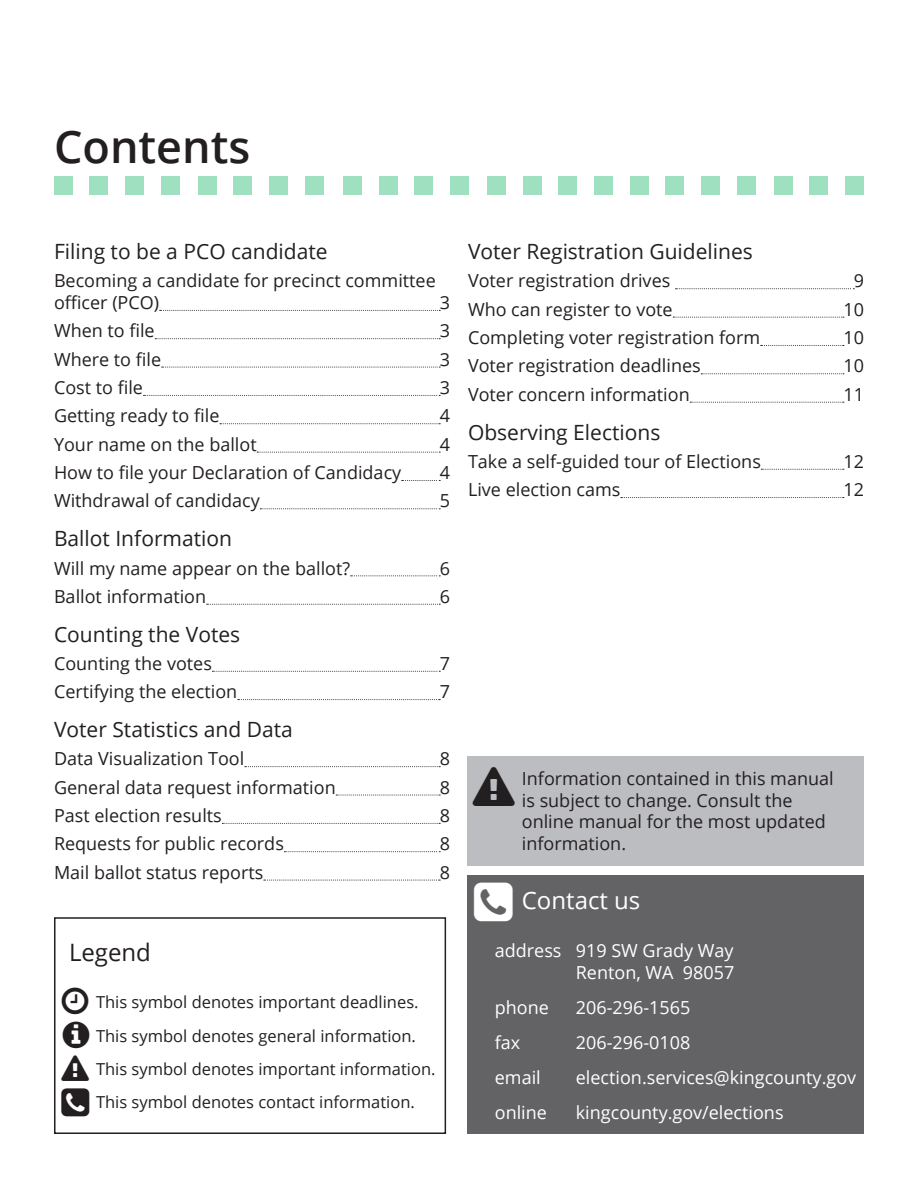
<style>
.page{position:relative;width:918px;height:1188px;background:#fff}
.page>*{position:absolute;margin:0;border:0;box-sizing:border-box;transform-origin:0 0}
.Chapter_Header{font:600 45px "Open Sans";color:#231f20}
.Section_Header{font:24px "Open Sans";color:#fff}
.Section_Header-2{font:24px "Open Sans";color:#231f20}
.TOC_Level_1{font:21px "Open Sans";color:#231f20}
.Box_header_-_white{font:18px/21.6px "Open Sans";color:#231f20}
.Box_text-_white{font:18px/21.6px "Open Sans";color:#fff;text-align:right}
.Section_text{font:16.5px "Open Sans";color:#231f20}
</style>
<div class="page">
<svg style="left:160px;top:310px;width:280px;height:1px"></svg>
<svg style="left:155px;top:338px;width:285px;height:1px"></svg>
<svg style="left:162px;top:367px;width:278px;height:1px"></svg>
<svg style="left:143px;top:395px;width:297px;height:1px"></svg>
<svg style="left:220px;top:423px;width:220px;height:1px"></svg>
<svg style="left:257px;top:452px;width:183px;height:1px"></svg>
<svg style="left:402px;top:480px;width:38px;height:1px"></svg>
<svg style="left:260px;top:508px;width:180px;height:1px"></svg>
<svg style="left:351px;top:575px;width:89px;height:1px"></svg>
<svg style="left:207px;top:604px;width:233px;height:1px"></svg>
<svg style="left:212px;top:671px;width:228px;height:1px"></svg>
<svg style="left:238px;top:699px;width:202px;height:1px"></svg>
<svg style="left:245px;top:766px;width:195px;height:1px"></svg>
<svg style="left:336px;top:795px;width:104px;height:1px"></svg>
<svg style="left:222px;top:823px;width:218px;height:1px"></svg>
<svg style="left:284px;top:851px;width:156px;height:1px"></svg>
<svg style="left:264px;top:880px;width:176px;height:1px"></svg>
<svg style="left:675px;top:288px;width:179px;height:1px"></svg>
<svg style="left:673px;top:317px;width:171px;height:1px"></svg>
<svg style="left:761px;top:345px;width:83px;height:1px"></svg>
<svg style="left:701px;top:373px;width:143px;height:1px"></svg>
<svg style="left:690px;top:402px;width:154px;height:1px"></svg>
<svg style="left:761px;top:469px;width:83px;height:1px"></svg>
<svg style="left:621px;top:497px;width:223px;height:1px"></svg>
<div style="left:54px;top:176px;width:18px;height:19px;background:#9fe0c0"></div>
<div style="left:90px;top:176px;width:18px;height:19px;background:#9fe0c0"></div>
<div style="left:125px;top:176px;width:19px;height:19px;background:#9fe0c0"></div>
<div style="left:161px;top:176px;width:18px;height:19px;background:#9fe0c0"></div>
<div style="left:198px;top:176px;width:18px;height:19px;background:#9fe0c0"></div>
<div style="left:234px;top:176px;width:18px;height:19px;background:#9fe0c0"></div>
<div style="left:269px;top:176px;width:19px;height:19px;background:#9fe0c0"></div>
<div style="left:305px;top:176px;width:18px;height:19px;background:#9fe0c0"></div>
<div style="left:343px;top:176px;width:19px;height:19px;background:#9fe0c0"></div>
<div style="left:379px;top:176px;width:18px;height:19px;background:#9fe0c0"></div>
<div style="left:415px;top:176px;width:18px;height:19px;background:#9fe0c0"></div>
<div style="left:450px;top:176px;width:19px;height:19px;background:#9fe0c0"></div>
<div style="left:487px;top:176px;width:19px;height:19px;background:#9fe0c0"></div>
<div style="left:523px;top:176px;width:18px;height:19px;background:#9fe0c0"></div>
<div style="left:559px;top:176px;width:18px;height:19px;background:#9fe0c0"></div>
<div style="left:594px;top:176px;width:19px;height:19px;background:#9fe0c0"></div>
<div style="left:630px;top:176px;width:18px;height:19px;background:#9fe0c0"></div>
<div style="left:666px;top:176px;width:18px;height:19px;background:#9fe0c0"></div>
<div style="left:701px;top:176px;width:19px;height:19px;background:#9fe0c0"></div>
<div style="left:737px;top:176px;width:18px;height:19px;background:#9fe0c0"></div>
<div style="left:774px;top:176px;width:18px;height:19px;background:#9fe0c0"></div>
<div style="left:810px;top:176px;width:18px;height:19px;background:#9fe0c0"></div>
<div style="left:845px;top:176px;width:19px;height:19px;background:#9fe0c0"></div>
<div style="left:54px;top:917px;width:392px;height:217px;border:2px solid #231f20"></div>
<div style="left:468px;top:756px;width:396px;height:109px;background:#bcbdc0"></div>
<div style="left:468px;top:875px;width:396px;height:259px;background:#636366"></div>
<p class="Chapter_Header" style="left:54px;top:116px;width:198px">Contents</p>
<p class="TOC_Level_1" style="left:54px;top:237px;width:275px">Filing to be a PCO candidate</p>
<p class="Box_header_-_white" style="left:54px;top:270px;width:383px">Becoming a candidate for precinct committee officer (PCO)</p>
<p class="Box_header_-_white" style="left:440px;top:291px;width:12px">3</p>
<p class="Box_header_-_white" style="left:54px;top:320px;width:102px">When to file</p>
<p class="Box_header_-_white" style="left:440px;top:320px;width:12px">3</p>
<p class="Box_header_-_white" style="left:54px;top:348px;width:109px">Where to file</p>
<p class="Box_header_-_white" style="left:440px;top:348px;width:12px">3</p>
<p class="Box_header_-_white" style="left:54px;top:376px;width:91px">Cost to file</p>
<p class="Box_header_-_white" style="left:440px;top:376px;width:12px">3</p>
<p class="Box_header_-_white" style="left:54px;top:405px;width:167px">Getting ready to file</p>
<p class="Box_header_-_white" style="left:440px;top:405px;width:12px">4</p>
<p class="Box_header_-_white" style="left:54px;top:433px;width:204px">Your name on the ballot</p>
<p class="Box_header_-_white" style="left:440px;top:433px;width:12px">4</p>
<p class="Box_header_-_white" style="left:54px;top:461px;width:349px">How to file your Declaration of Candidacy</p>
<p class="Box_header_-_white" style="left:440px;top:461px;width:12px">4</p>
<p class="Box_header_-_white" style="left:54px;top:490px;width:207px">Withdrawal of candidacy</p>
<p class="Box_header_-_white" style="left:440px;top:490px;width:12px">5</p>
<p class="TOC_Level_1" style="left:54px;top:524px;width:180px">Ballot Information</p>
<p class="Box_header_-_white" style="left:54px;top:557px;width:298px">Will my name appear on the ballot?</p>
<p class="Box_header_-_white" style="left:440px;top:557px;width:12px">6</p>
<p class="Box_header_-_white" style="left:54px;top:585px;width:154px">Ballot information</p>
<p class="Box_header_-_white" style="left:440px;top:585px;width:12px">6</p>
<p class="TOC_Level_1" style="left:54px;top:620px;width:188px">Counting the Votes</p>
<p class="Box_header_-_white" style="left:54px;top:652px;width:159px">Counting the votes</p>
<p class="Box_header_-_white" style="left:440px;top:652px;width:12px">7</p>
<p class="Box_header_-_white" style="left:54px;top:680px;width:185px">Certifying the election</p>
<p class="Box_header_-_white" style="left:440px;top:680px;width:12px">7</p>
<p class="TOC_Level_1" style="left:54px;top:715px;width:240px">Voter Statistics and Data</p>
<p class="Box_header_-_white" style="left:54px;top:748px;width:192px">Data Visualization Tool</p>
<p class="Box_header_-_white" style="left:440px;top:748px;width:12px">8</p>
<p class="Box_header_-_white" style="left:54px;top:776px;width:283px">General data request information</p>
<p class="Box_header_-_white" style="left:440px;top:776px;width:12px">8</p>
<p class="Box_header_-_white" style="left:54px;top:804px;width:169px">Past election results</p>
<p class="Box_header_-_white" style="left:440px;top:804px;width:12px">8</p>
<p class="Box_header_-_white" style="left:54px;top:833px;width:231px">Requests for public records</p>
<p class="Box_header_-_white" style="left:440px;top:833px;width:12px">8</p>
<p class="Box_header_-_white" style="left:54px;top:861px;width:211px">Mail ballot status reports</p>
<p class="Box_header_-_white" style="left:440px;top:861px;width:12px">8</p>
<p class="Section_Header-2" style="left:69px;top:936px;width:83px">Legend</p>
<p class="Section_text" style="left:96px;top:991px;width:324px">This symbol denotes important deadlines.</p>
<p class="Section_text" style="left:96px;top:1024px;width:322px">This symbol denotes general information.</p>
<p class="Section_text" style="left:96px;top:1058px;width:341px">This symbol denotes important information.</p>
<p class="Section_text" style="left:96px;top:1091px;width:320px">This symbol denotes contact information.</p>
<p class="TOC_Level_1" style="left:468px;top:237px;width:286px">Voter Registration Guidelines</p>
<p class="Box_header_-_white" style="left:468px;top:270px;width:204px">Voter registration drives</p>
<p class="Box_header_-_white" style="left:854px;top:270px;width:12px">9</p>
<p class="Box_header_-_white" style="left:468px;top:298px;width:206px">Who can register to vote</p>
<p class="Box_header_-_white" style="left:843px;top:298px;width:22px">10</p>
<p class="Box_header_-_white" style="left:468px;top:326px;width:294px">Completing voter registration form</p>
<p class="Box_header_-_white" style="left:843px;top:326px;width:22px">10</p>
<p class="Box_header_-_white" style="left:468px;top:355px;width:234px">Voter registration deadlines</p>
<p class="Box_header_-_white" style="left:843px;top:355px;width:22px">10</p>
<p class="Box_header_-_white" style="left:468px;top:383px;width:223px">Voter concern information</p>
<p class="Box_header_-_white" style="left:843px;top:383px;width:22px">11</p>
<p class="TOC_Level_1" style="left:468px;top:418px;width:194px">Observing Elections</p>
<p class="Box_header_-_white" style="left:468px;top:450px;width:294px">Take a self-guided tour of Elections</p>
<p class="Box_header_-_white" style="left:843px;top:450px;width:22px">12</p>
<p class="Box_header_-_white" style="left:468px;top:478px;width:154px">Live election cams</p>
<p class="Box_header_-_white" style="left:843px;top:478px;width:22px">12</p>
<p class="Box_header_-_white" style="left:522px;top:767px;width:313px">Information contained in this manual is subject to change. Consult the online manual for the most updated information.</p>
<p class="Section_Header" style="left:522px;top:883px;width:120px">Contact us</p>
<p class="Box_text-_white" style="left:495px;top:939px;width:241px">address 919 SW Grady Way<br>Renton, WA 98057</p>
<p class="Box_text-_white" style="left:495px;top:996px;width:56px">phone</p>
<p class="Box_text-_white" style="left:576px;top:996px;width:116px">206-296-1565</p>
<p class="Box_text-_white" style="left:495px;top:1031px;width:27px">fax</p>
<p class="Box_text-_white" style="left:576px;top:1031px;width:116px">206-296-0108</p>
<p class="Box_text-_white" style="left:495px;top:1066px;width:47px">email</p>
<p class="Box_text-_white" style="left:576px;top:1066px;width:282px">election.services@kingcounty.gov</p>
<p class="Box_text-_white" style="left:495px;top:1101px;width:54px">online</p>
<p class="Box_text-_white" style="left:576px;top:1101px;width:209px">kingcounty.gov/elections</p>
</div>
